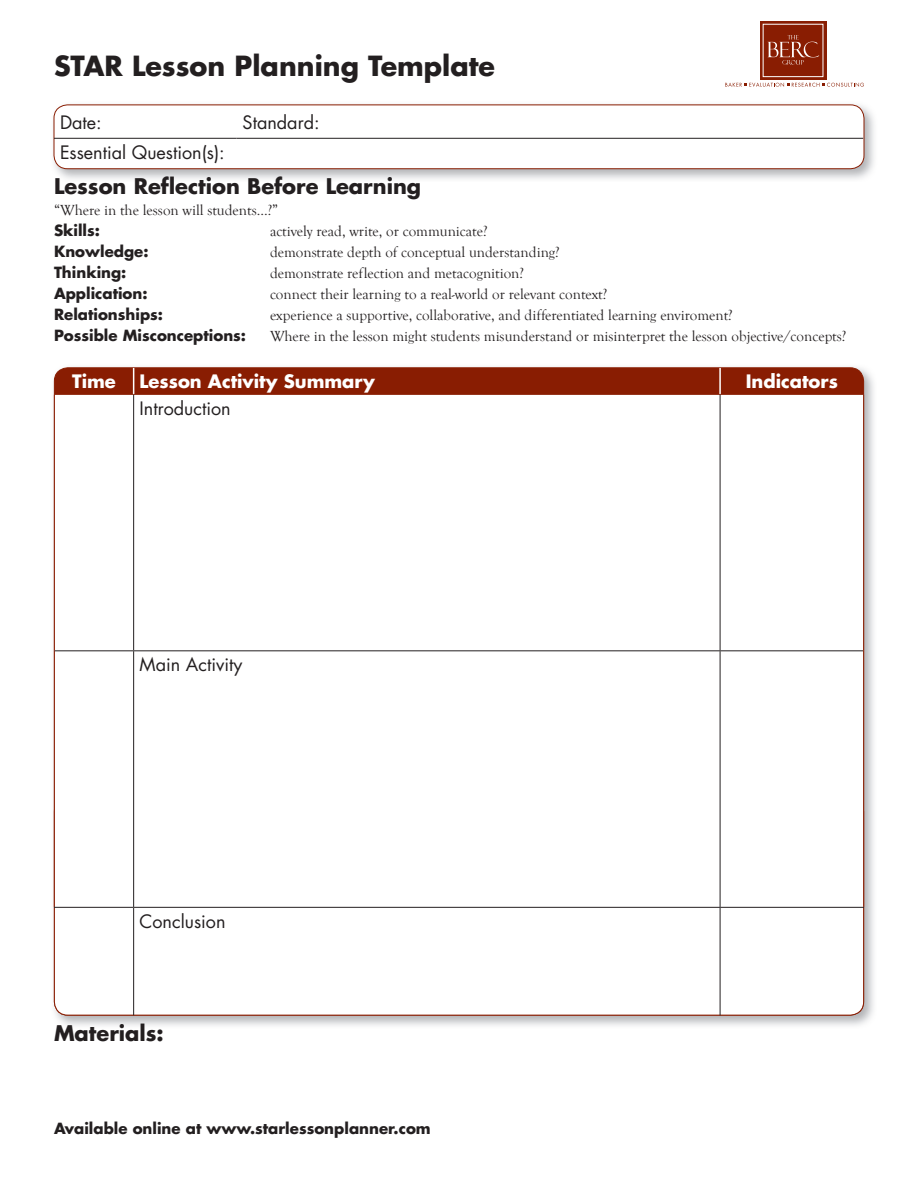
<style>
.page{position:relative;width:918px;height:1188px;background:#fff}
.page>*{position:absolute;margin:0;border:0;box-sizing:border-box;transform-origin:0 0}
.t1{font:700 27px "Futura LT";color:#231f20}
.t2{font:700 21px "Futura LT";color:#231f20}
.t3{font:18px "Futura LT";color:#231f20}
.t4{font:700 18px "Futura LT";color:#fff}
.t5{font:15px "Goudy Old Style T";color:#231f20}
.t6{font:700 15px "Futura LT";color:#231f20}
</style>
<div class="page">
<img style="left:53px;top:104px;width:821px;height:75px">
<div style="left:54px;top:105px;width:810px;height:64px;background:#fff;border-radius:14px"></div>
<div style="left:54px;top:105px;width:810px;height:64px;border:1px solid #891d02;border-radius:14px"></div>
<img style="left:53px;top:367px;width:821px;height:659px">
<div style="left:54px;top:368px;width:810px;height:647px;background:#891d02;border-radius:14px"></div>
<div style="left:54px;top:798px;width:810px;height:217px;background:#fff;border-radius:14px"></div>
<hr style="left:54px;top:138px;width:183px;height:1px;background:#231f20">
<hr style="left:237px;top:138px;width:626px;height:1px;background:#231f20">
<div style="left:55px;top:395px;width:808px;height:512px;background:#fff"></div>
<svg style="left:133px;top:368px;width:1px;height:26px"></svg>
<hr style="left:719px;top:368px;width:2px;height:26px;background:#fff">
<hr style="left:54px;top:651px;width:1px;height:256px;background:#891d02">
<hr style="left:55px;top:650px;width:79px;height:1px;background:#231f20">
<hr style="left:134px;top:650px;width:586px;height:1px;background:#231f20">
<hr style="left:720px;top:650px;width:143px;height:1px;background:#231f20">
<hr style="left:54px;top:907px;width:80px;height:1px;background:#231f20">
<hr style="left:134px;top:907px;width:586px;height:1px;background:#231f20">
<hr style="left:720px;top:907px;width:144px;height:1px;background:#231f20">
<hr style="left:133px;top:395px;width:1px;height:255px;background:#231f20">
<hr style="left:720px;top:395px;width:1px;height:255px;background:#231f20">
<hr style="left:133px;top:651px;width:1px;height:256px;background:#231f20">
<hr style="left:720px;top:651px;width:1px;height:256px;background:#231f20">
<hr style="left:133px;top:908px;width:1px;height:107px;background:#231f20">
<hr style="left:720px;top:908px;width:1px;height:107px;background:#231f20">
<hr style="left:863px;top:651px;width:1px;height:256px;background:#891d02">
<svg style="left:760px;top:21px;width:66px;height:59px;background:#94321a"></svg>
<svg style="left:768px;top:35px;width:51px;height:30px;background:#9a3d26"></svg>
<svg style="left:725px;top:83px;width:139px;height:4px"></svg>
<h1 class="t1" style="left:54px;top:48px;width:443px">STAR Lesson Planning Template</h1>
<p class="t3" style="left:60px;top:111px;width:43px">Date:</p>
<p class="t3" style="left:243px;top:111px;width:79px">Standard:</p>
<p class="t3" style="left:60px;top:141px;width:166px">Essential Question(s):</p>
<h2 class="t2" style="left:54px;top:172px;width:369px">Lesson Reflection Before Learning</h2>
<p class="t5" style="left:54px;top:202px;width:226px">“Where in the lesson will students...?”</p>
<p class="t6" style="left:54px;top:220px;width:47px">Skills:</p>
<p class="t5" style="left:270px;top:223px;width:219px">actively read, write, or communicate?</p>
<p class="t6" style="left:54px;top:241px;width:96px">Knowledge:</p>
<p class="t5" style="left:270px;top:244px;width:291px">demonstrate depth of conceptual understanding?</p>
<p class="t6" style="left:54px;top:262px;width:74px">Thinking:</p>
<p class="t5" style="left:270px;top:265px;width:255px">demonstrate reflection and metacognition?</p>
<p class="t6" style="left:54px;top:283px;width:95px">Application:</p>
<p class="t5" style="left:270px;top:286px;width:339px">connect their learning to a real-world or relevant context?</p>
<p class="t6" style="left:54px;top:304px;width:111px">Relationships:</p>
<p class="t5" style="left:270px;top:307px;width:464px">experience a supportive, collaborative, and differentiated learning enviroment?</p>
<p class="t6" style="left:54px;top:325px;width:194px">Possible Misconceptions:</p>
<p class="t5" style="left:270px;top:328px;width:578px">Where in the lesson might students misunderstand or misinterpret the lesson objective/concepts?</p>
<p class="t4" style="left:72px;top:370px;width:45px">Time</p>
<p class="t4" style="left:140px;top:370px;width:237px">Lesson Activity Summary</p>
<p class="t4" style="left:746px;top:370px;width:94px">Indicators</p>
<p class="t3" style="left:140px;top:397px;width:93px">Introduction</p>
<p class="t3" style="left:140px;top:653px;width:104px">Main Activity</p>
<p class="t3" style="left:140px;top:910px;width:87px">Conclusion</p>
<h2 class="t2" style="left:54px;top:1019px;width:111px">Materials:</h2>
<p class="t6" style="left:54px;top:1118px;width:378px">Available online at www.starlessonplanner.com</p>
</div>
